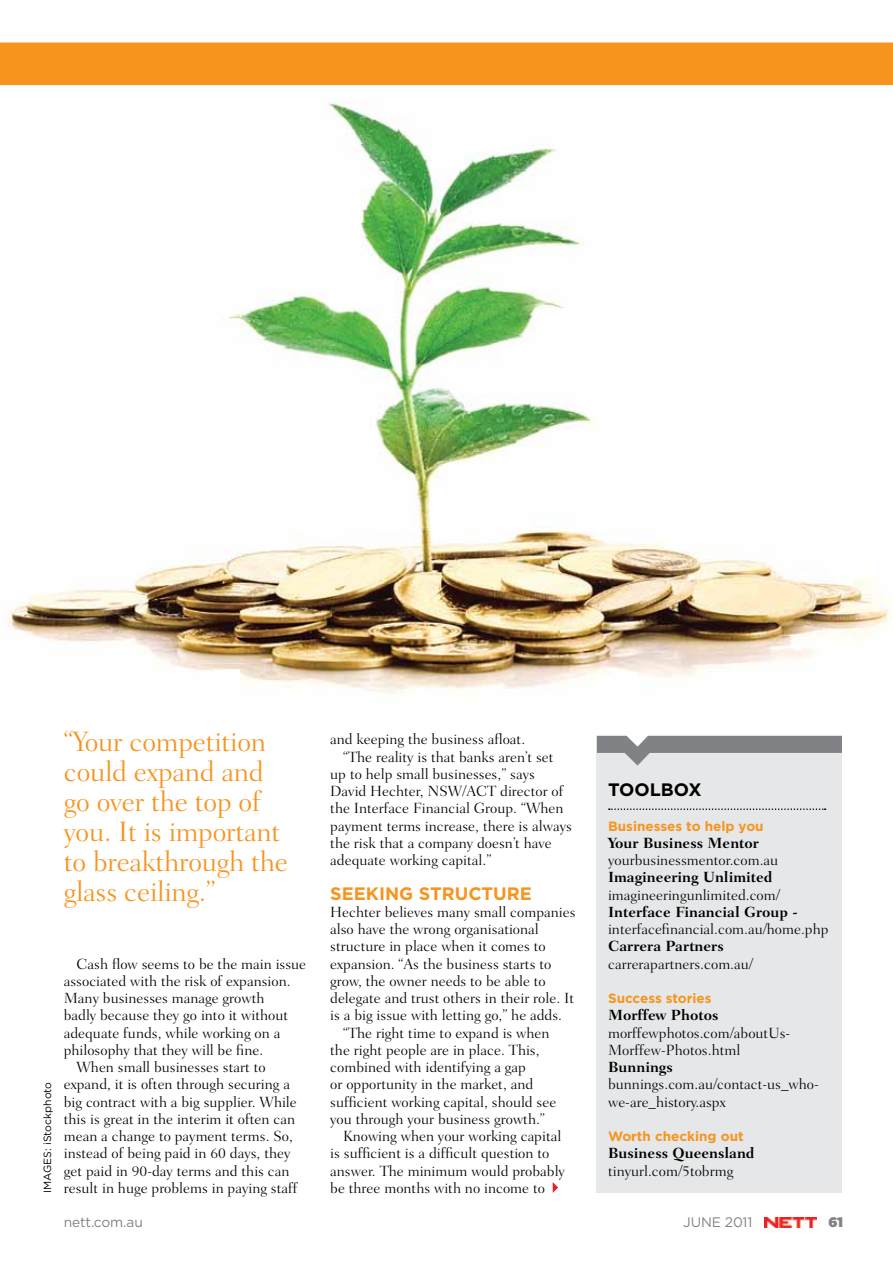
<style>
.page{position:relative;width:893px;height:1263px;background:#fff}
.page>*{position:absolute;margin:0;border:0;box-sizing:border-box;transform-origin:0 0}
.t1{font:300 28.5px/30px "Fairfield LT Std";letter-spacing:-.01em;color:#f7941e}
.t2{font:700 18px "Gotham";color:#f7941e}
.t3{font:700 18px "Gotham";color:#000}
.t4{font:300 15px/17.2px "Fairfield LT Std";color:#000}
.t5{font:700 15px "Fairfield LT Std";color:#000}
.t6{font:13.8px "Gotham";letter-spacing:-.01em;color:#808285}
.t7{font:900 13.8px "Gotham";color:#808285}
.t8{font:700 13.5px "Gotham";letter-spacing:-.005em;color:#f7941e}
.t9{font:10.5px "Gotham";color:#000}
</style>
<div class="page">
<img style="left:0;top:85px;width:893px;height:610px">
<div style="left:597px;top:753px;width:245px;height:440px;background:#e6e7e8"></div>
<svg style="left:609px;top:808px;width:217px;height:2px"></svg>
<svg style="left:597px;top:736px;width:245px;height:29px"></svg>
<svg style="left:553px;top:1182px;width:5px;height:11px"></svg>
<div style="left:0;top:43px;width:893px;height:42px;background:#f7941e"></div>
<img style="left:764px;top:1217px;width:52px;height:10px">
<p class="t9" style="left:41px;top:1193px;width:113px;rotate:-90deg">I MAGES: iStockphoto</p>
<h1 class="t1" style="left:64px;top:726px;width:226px">“Your competition could expand and go over the top of you. It is important to breakthrough the glass ceiling.”</h1>
<p class="t4" style="left:77px;top:955px;width:231px">Cash flow seems to be the main issue</p>
<p class="t4" style="left:64px;top:972px;width:228px">associated with the risk of expansion.</p>
<p class="t4" style="left:64px;top:990px;width:202px">Many businesses manage growth</p>
<p class="t4" style="left:64px;top:1007px;width:226px">badly because they go into it without</p>
<p class="t4" style="left:64px;top:1024px;width:218px">adequate funds, while working on a</p>
<p class="t4" style="left:64px;top:1041px;width:201px">philosophy that they will be fine.</p>
<p class="t4" style="left:77px;top:1059px;width:191px">When small businesses start to</p>
<p class="t4" style="left:64px;top:1076px;width:228px">expand, it is often through securing a</p>
<p class="t4" style="left:64px;top:1093px;width:234px">big contract with a big supplier. While</p>
<p class="t4" style="left:64px;top:1110px;width:233px">this is great in the interim it often can</p>
<p class="t4" style="left:64px;top:1128px;width:231px">mean a change to payment terms. So,</p>
<p class="t4" style="left:64px;top:1145px;width:228px">instead of being paid in 60 days, they</p>
<p class="t4" style="left:64px;top:1162px;width:227px">get paid in 90-day terms and this can</p>
<p class="t4" style="left:64px;top:1179px;width:235px">result in huge problems in paying staff</p>
<p class="t4" style="left:330px;top:731px;width:196px">and keeping the business afloat.</p>
<p class="t4" style="left:343px;top:748px;width:212px">“The reality is that banks aren’t set</p>
<p class="t4" style="left:330px;top:765px;width:206px">up to help small businesses,” says</p>
<p class="t4" style="left:330px;top:783px;width:235px">David Hechter, NSW/ACT director of</p>
<p class="t4" style="left:330px;top:800px;width:235px">the Interface Financial Group. “When</p>
<p class="t4" style="left:330px;top:817px;width:243px">payment terms increase, there is always</p>
<p class="t4" style="left:330px;top:834px;width:223px">the risk that a company doesn’t have</p>
<p class="t4" style="left:330px;top:852px;width:163px">adequate working capital.”</p>
<p class="t2" style="left:330px;top:881px;width:203px">Seeking structure</p>
<p class="t4" style="left:330px;top:903px;width:247px">Hechter believes many small companies</p>
<p class="t4" style="left:330px;top:921px;width:210px">also have the wrong organisational</p>
<p class="t4" style="left:330px;top:938px;width:217px">structure in place when it comes to</p>
<p class="t4" style="left:330px;top:955px;width:223px">expansion. “As the business starts to</p>
<p class="t4" style="left:330px;top:972px;width:217px">grow, the owner needs to be able to</p>
<p class="t4" style="left:330px;top:990px;width:245px">delegate and trust others in their role. It</p>
<p class="t4" style="left:330px;top:1007px;width:233px">is a big issue with letting go,” he adds.</p>
<p class="t4" style="left:343px;top:1024px;width:208px">“The right time to expand is when</p>
<p class="t4" style="left:330px;top:1041px;width:211px">the right people are in place. This,</p>
<p class="t4" style="left:330px;top:1059px;width:197px">combined with identifying a gap</p>
<p class="t4" style="left:330px;top:1076px;width:204px">or opportunity in the market, and</p>
<p class="t4" style="left:330px;top:1093px;width:228px">sufficient working capital, should see</p>
<p class="t4" style="left:330px;top:1110px;width:216px">you through your business growth.”</p>
<p class="t4" style="left:343px;top:1128px;width:220px">Knowing when your working capital</p>
<p class="t4" style="left:330px;top:1145px;width:221px">is sufficient is a difficult question to</p>
<p class="t4" style="left:330px;top:1162px;width:236px">answer. The minimum would probably</p>
<p class="t4" style="left:330px;top:1179px;width:216px">be three months with no income to</p>
<p class="t3" style="left:608px;top:778px;width:95px">Toolbox</p>
<p class="t8" style="left:608px;top:817px;width:157px">Businesses to help you</p>
<p class="t5" style="left:608px;top:834px;width:152px">Your Business Mentor</p>
<p class="t4" style="left:608px;top:852px;width:172px">yourbusinessmentor.com.au</p>
<p class="t5" style="left:608px;top:869px;width:166px">Imagineering Unlimited</p>
<p class="t4" style="left:608px;top:886px;width:173px">imagineeringunlimited.com/</p>
<p class="t5" style="left:608px;top:903px;width:191px">Interface Financial Group -</p>
<p class="t4" style="left:608px;top:921px;width:222px">interfacefinancial.com.au/home.php</p>
<p class="t5" style="left:608px;top:938px;width:117px">Carrera Partners</p>
<p class="t4" style="left:608px;top:955px;width:146px">carrerapartners.com.au/</p>
<p class="t8" style="left:608px;top:989px;width:105px">Success stories</p>
<p class="t5" style="left:608px;top:1007px;width:112px">Morffew Photos</p>
<p class="t4" style="left:608px;top:1024px;width:184px">morffewphotos.com/aboutUs-<br>Morffew-Photos.html</p>
<p class="t5" style="left:608px;top:1058px;width:66px">Bunnings</p>
<p class="t4" style="left:608px;top:1076px;width:212px">bunnings.com.au/contact-us_who&shy;we-are_history.aspx</p>
<p class="t8" style="left:608px;top:1127px;width:137px">Worth checking out</p>
<p class="t5" style="left:608px;top:1145px;width:148px">Business Queensland</p>
<p class="t4" style="left:608px;top:1162px;width:127px">tinyurl.com/5tobrmg</p>
<p class="t6" style="left:64px;top:1213px;width:81px">nett.com.au</p>
<p class="t6" style="left:683px;top:1213px;width:71px">june 2011</p>
<p class="t7" style="left:828px;top:1212px;width:16px">61</p>
</div>
